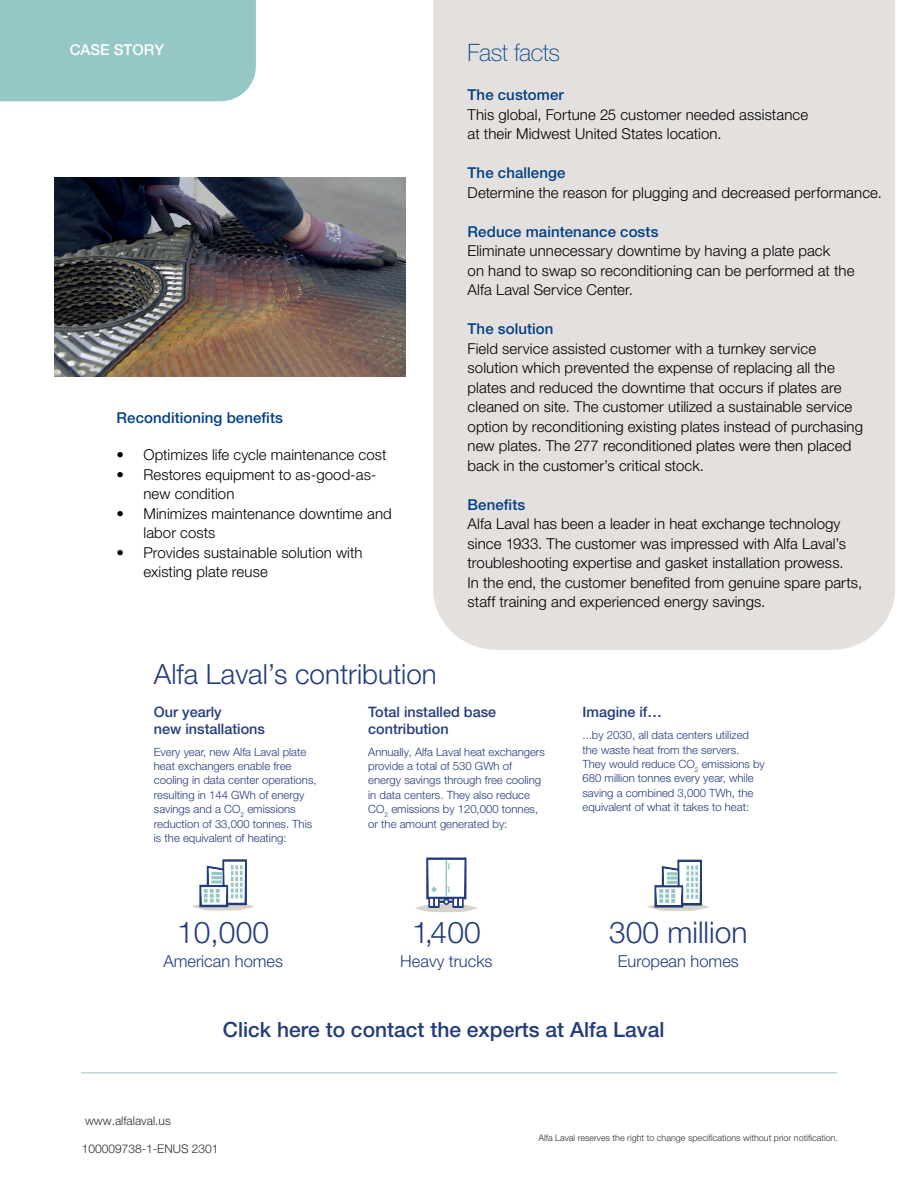
<style>
.page{position:relative;width:918px;height:1188px;background:#fff}
.page>*{position:absolute;margin:0;border:0;box-sizing:border-box;transform-origin:0 0}
.t1{font:300 30px "Helvetica Neue LT Std";color:#233c7c}
.t2{font:300 27.9px "Helvetica Neue LT Std";color:#233c7c}
.t3{font:100 24px "Helvetica Neue LT Pro";letter-spacing:-.02em;color:#003f88}
.t4{font:500 21px "Helvetica Neue LT Std";color:#233c7c}
.t5{font:300 16.5px "Helvetica Neue LT Std";color:#233c7c}
.t6{font:300 15px/19.5px "Helvetica Neue LT Std";letter-spacing:.005em;color:#000}
.t7{font:500 15px "Helvetica Neue LT Std";letter-spacing:.005em;color:#003f88}
.t8{font:500 15px "Helvetica Neue LT Std";color:#fff}
.t9{font:500 14.4px/16.5px "Helvetica Neue LT Std";color:#233c7c}
.t10{font:300 12px "Helvetica Neue LT Std";color:#2e2e2f}
.t11{font:300 11.4px/14.4px "Helvetica Neue LT Std";color:#233c7c}
.t12{font:300 9px "Helvetica Neue LT Std";color:#2e2e2f}
</style>
<div class="page">
<div style="left:433px;top:0;width:462px;height:650px;background:#e3e0de"></div>
<hr style="left:81px;top:1072px;width:756px;height:1px;background:#94c7c6">
<div style="left:0;top:0;width:256px;height:101px;background:#94c7c6"></div>
<svg style="left:192px;top:859px;width:62px;height:52px"></svg>
<svg style="left:211px;top:880px;width:11px;height:4px"></svg>
<svg style="left:647px;top:860px;width:62px;height:51px"></svg>
<svg style="left:416px;top:858px;width:61px;height:54px"></svg>
<img style="left:54px;top:178px;width:352px;height:198px">
<p class="t8" style="left:70px;top:41px;width:96px">CASE STORY</p>
<p class="t7" style="left:116px;top:409px;width:168px">Reconditioning benefits</p>
<p class="t6" style="left:116px;top:445px;width:272px">• Optimizes life cycle maintenance cost</p>
<p class="t6" style="left:143px;top:464px;width:234px;text-indent:-27px">• Restores equipment to as-good-as&shy;new condition</p>
<p class="t6" style="left:143px;top:503px;width:250px;text-indent:-27px">• Minimizes maintenance downtime and labor costs</p>
<p class="t6" style="left:143px;top:542px;width:221px;text-indent:-27px">• Provides sustainable solution with existing plate reuse</p>
<h3 class="t3" style="left:468px;top:39px;width:94px">Fast facts</h3>
<p class="t7" style="left:468px;top:86px;width:98px">The customer</p>
<p class="t6" style="left:468px;top:104px;width:342px">This global, Fortune 25 customer needed assistance at their Midwest United States location.</p>
<p class="t7" style="left:468px;top:164px;width:99px">The challenge</p>
<p class="t6" style="left:468px;top:182px;width:416px">Determine the reason for plugging and decreased performance.</p>
<p class="t7" style="left:468px;top:222px;width:192px">Reduce maintenance costs</p>
<p class="t6" style="left:468px;top:241px;width:388px">Eliminate unnecessary downtime by having a plate pack<br>on hand to swap so reconditioning can be performed at the<br>Alfa Laval Service Center.</p>
<p class="t7" style="left:468px;top:320px;width:87px">The solution</p>
<p class="t6" style="left:468px;top:338px;width:397px">Field service assisted customer with a turnkey service solution which prevented the expense of replacing all the plates and reduced the downtime that occurs if plates are cleaned on site. The customer utilized a sustainable service option by reconditioning existing plates instead of purchasing new plates. The 277 reconditioned plates were then placed back in the customer’s critical stock.</p>
<p class="t7" style="left:468px;top:495px;width:59px">Benefits</p>
<p class="t6" style="left:468px;top:514px;width:396px">Alfa Laval has been a leader in heat exchange technology since 1933. The customer was impressed with Alfa Laval’s troubleshooting expertise and gasket installation prowess.<br>In the end, the customer benefited from genuine spare parts, staff training and experienced energy savings.</p>
<h2 class="t2" style="left:154px;top:657px;width:284px">Alfa Laval’s contribution</h2>
<p class="t9" style="left:154px;top:704px;width:113px">Our yearly<br>new installations</p>
<p class="t11" style="left:154px;top:744px;width:164px">Every year, new Alfa Laval plate heat exchangers enable free cooling in data center operations, resulting in 144 GWh of energy savings and a CO<sub>2</sub> emissions reduction of 33,000 tonnes. This is the equivalent of heating:</p>
<p class="t9" style="left:368px;top:704px;width:130px">Total installed base contribution</p>
<p class="t11" style="left:368px;top:744px;width:178px">Annually, Alfa Laval heat exchangers provide a total of 530 GWh of energy savings through free cooling in data centers. They also reduce<br>CO<sub>2</sub> emissions by 120,000 tonnes, or the amount generated by:</p>
<p class="t9" style="left:583px;top:704px;width:81px">Imagine if…</p>
<p class="t11" style="left:583px;top:728px;width:184px">...by 2030, all data centers utilized the waste heat from the servers.<br>They would reduce CO<sub>2</sub> emissions by 680 million tonnes every year, while saving a combined 3,000 TWh, the equivalent of what it takes to heat:</p>
<h1 class="t1" style="left:177px;top:914px;width:93px">10,000</h1>
<p class="t5" style="left:163px;top:951px;width:121px">American homes</p>
<h1 class="t1" style="left:412px;top:914px;width:70px">1,400</h1>
<h1 class="t1" style="left:609px;top:914px;width:140px">300 million</h1>
<p class="t5" style="left:400px;top:951px;width:94px">Heavy trucks</p>
<p class="t5" style="left:618px;top:951px;width:123px">European homes</p>
<h3 class="t4" style="left:223px;top:1017px;width:443px">Click here to contact the experts at Alfa Laval</h3>
<p class="t10" style="left:85px;top:1113px;width:87px">www.alfalaval.us</p>
<p class="t10" style="left:82px;top:1141px;width:138px">100009738-1-ENUS 2301</p>
<p class="t12" style="left:538px;top:1132px;width:301px">Alfa Laval reserves the right to change specifications without prior notification.</p>
</div>
